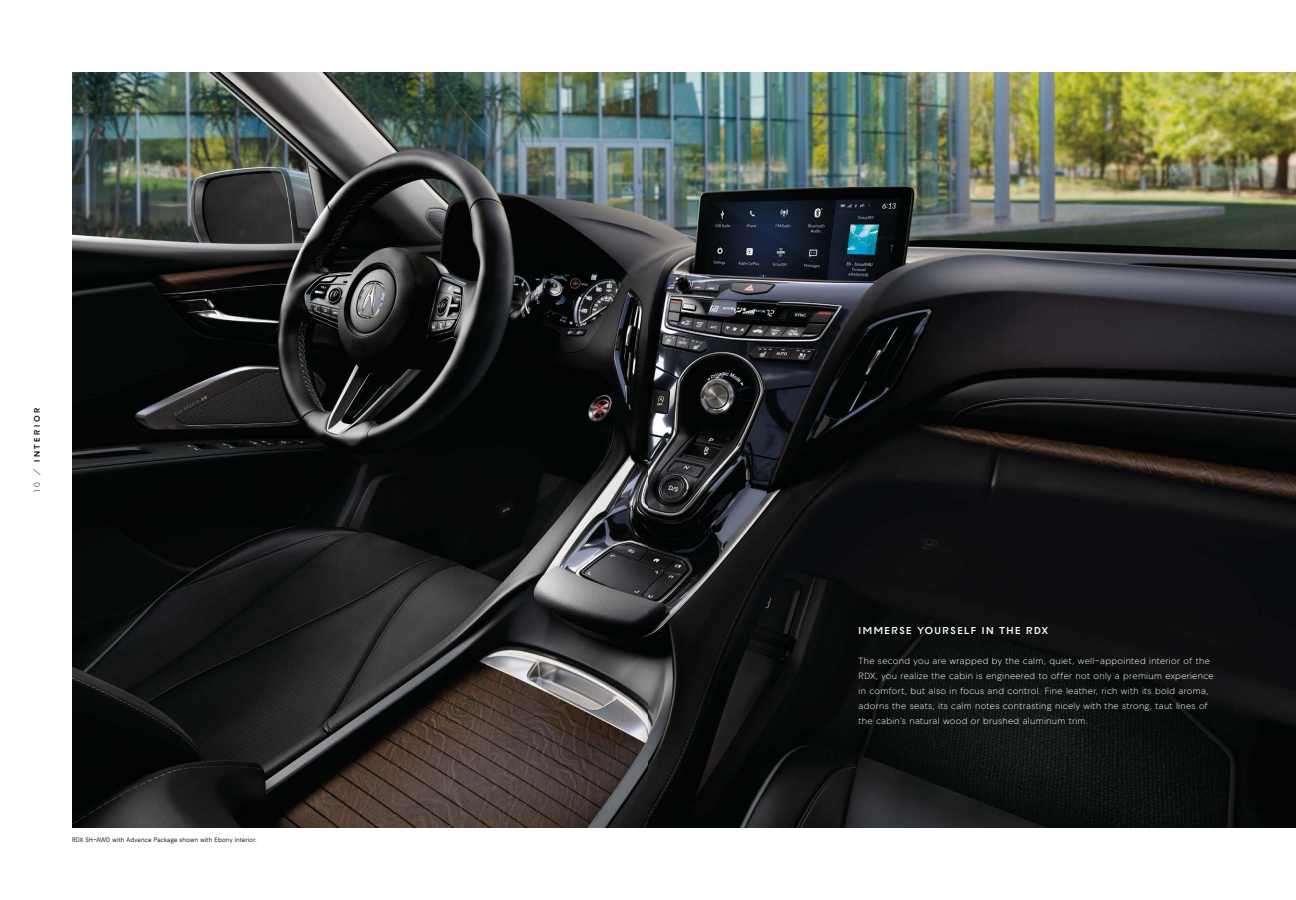
<style>
.page{position:relative;width:1296px;height:900px;background:#fff}
.page>*{position:absolute;margin:0;border:0;box-sizing:border-box;transform-origin:0 0}
.t1{font:700 10px "Acura Bespoke";letter-spacing:.15em;color:#fff}
.t2{font:9px/15px "Acura Bespoke";letter-spacing:.04em;color:#fff}
.t3{font:700 8px "Acura Bespoke";letter-spacing:.32em;color:#000}
.t4{font:6.5px "Acura Bespoke";letter-spacing:.04em;color:#000;scale:.92 1}
.s1{font-weight:400}
</style>
<div class="page">
<img style="left:72px;top:72px;width:1224px;height:756px">
<p class="t3" style="left:32px;top:492px;width:86px;rotate:-90deg"><span class="s1">10 /</span> INTERIOR</p>
<p class="t4" style="left:72px;top:836px;width:202px">RDX SH-AWD with Advance Package shown with Ebony interior.</p>
<p class="t1" style="left:859px;top:624px;width:191px">IMMERSE YOURSELF IN THE RDX</p>
<p class="t2" style="left:859px;top:653px;width:356px">The second you are wrapped by the calm, quiet, well-appointed interior of the RDX, you realize the cabin is engineered to offer not only a premium experience in comfort, but also in focus and control. Fine leather, rich with its bold aroma, adorns the seats, its calm notes contrasting nicely with the strong, taut lines of the cabin’s natural wood or brushed aluminum trim.</p>
</div>
